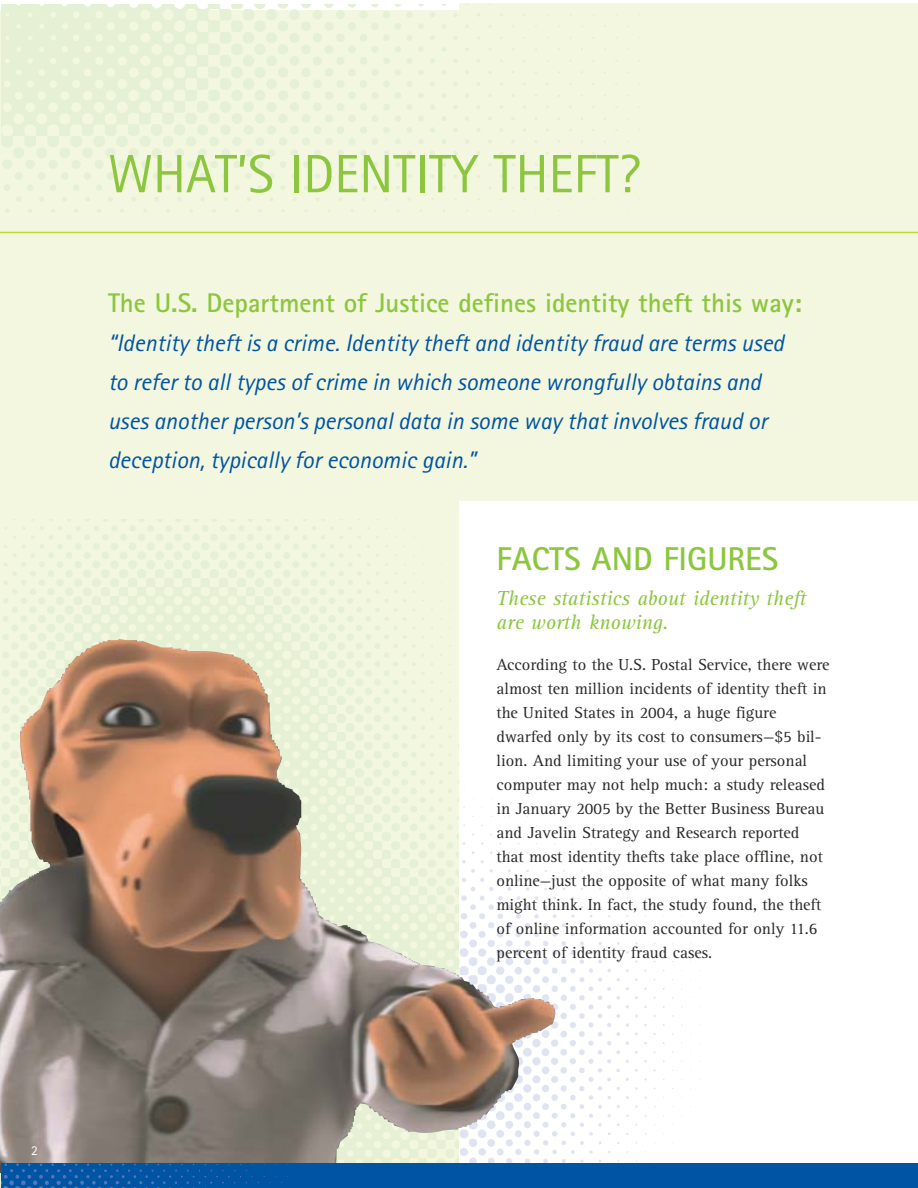
<style>
.page{position:relative;width:918px;height:1188px;background:#fff}
.page>*{position:absolute;margin:0;border:0;box-sizing:border-box;transform-origin:0 0}
.t1{font:54px "Rotis Sans Serif";color:#8cc63f}
.t2{font:700 33px "Rotis Sans Serif";color:#8cc63f}
.t3{font:700 27px "Rotis Sans Serif";color:#8cc63f}
.t4{font:italic 24px/39px "Rotis Sans Serif";color:#0054a4}
.t5{font:italic 21px/24px "Rotis Serif";color:#8cc63f}
.t6{font:16.5px/24px "Rotis Serif";color:#282826}
.t7{font:13.5px "Rotis Sans Serif";color:#fff}
</style>
<div class="page">
<img style="left:557px;top:834px;width:219px;height:330px">
<div style="left:459px;top:3px;width:459px;height:498px;background:#f3f7df"></div>
<div style="left:0;top:10px;width:459px;height:1163px;background:#f3f7df"></div>
<img style="left:0;top:639px;width:557px;height:534px">
<div style="left:1px;top:1164px;width:917px;height:24px;background:#0054a4"></div>
<img style="left:1px;top:1164px;width:293px;height:24px">
<hr style="left:0;top:232px;width:918px;height:1px;background:#c1d82f">
<h1 class="t1" style="left:108px;top:155px;width:534px">WHAT’S IDENTITY THEFT?</h1>
<h3 class="t3" style="left:108px;top:293px;width:695px">The U.S. Department of Justice defines identity theft this way:</h3>
<p class="t4" style="left:108px;top:326px;width:678px">“Identity theft is a crime. Identity theft and identity fraud are terms used to refer to all types of crime in which someone wrongfully obtains and uses another person’s personal data in some way that involves fraud or deception, typically for economic gain.”</p>
<h2 class="t2" style="left:496px;top:547px;width:283px">FACTS AND FIGURES</h2>
<p class="t5" style="left:496px;top:587px;width:311px">These statistics about identity theft are worth knowing.</p>
<p class="t6" style="left:496px;top:654px;width:335px">According to the U.S. Postal Service, there were almost ten million incidents of identity theft in the United States in 2004, a huge figure dwarfed only by its cost to consumers—$5 bil&shy;lion. And limiting your use of your personal computer may not help much: a study released in January 2005 by the Better Business Bureau and Javelin Strategy and Research reported that most identity thefts take place offline, not online—just the opposite of what many folks might think. In fact, the study found, the theft of online information accounted for only 11.6 percent of identity fraud cases.</p>
<p class="t7" style="left:31px;top:1145px;width:8px">2</p>
</div>
